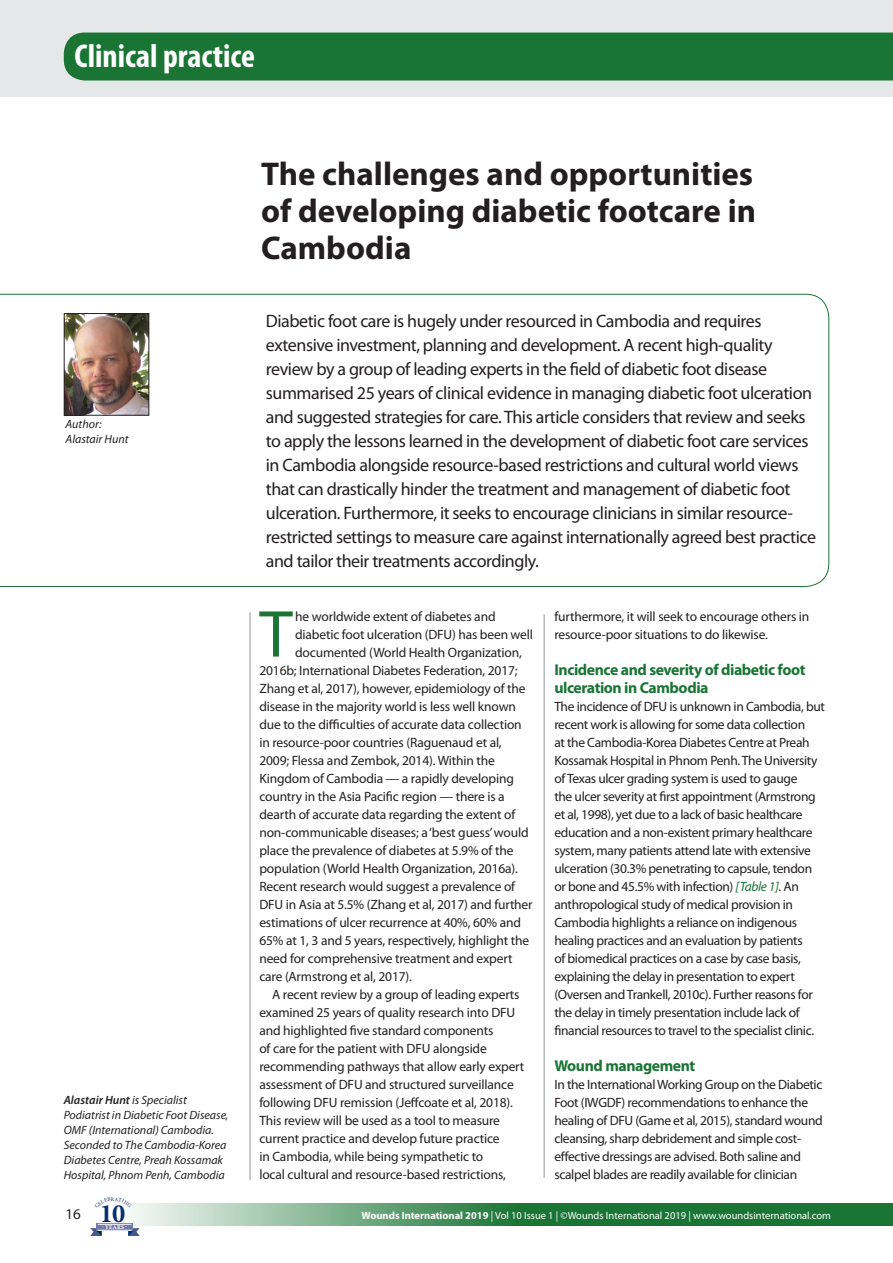
<style>
.page{position:relative;width:893px;height:1263px;background:#fff}
.page>*{position:absolute;margin:0;border:0;box-sizing:border-box;transform-origin:0 0}
.t1{font:66.9px "Myriad Pro";color:#1a7535}
.t2{font:700 condensed 33.15px "Myriad Pro";color:#fff}
.t3{font:700 33px/36.6px "Myriad Pro";color:#231f20;text-align:justify}
.t4{font:18px/24px "Myriad Pro";letter-spacing:-.025em;color:#231f20}
.t5{font:700 15.75px/18px "Myriad Pro";letter-spacing:-.025em;color:#1a7535}
.t6{font:15px "Myriad Pro";color:#231f20}
.t7{font:13.5px/18px "Myriad Pro";letter-spacing:-.02em;color:#231f20}
.t8{font:italic 12px/15px "Myriad Pro";color:#231f20}
.t9{font:10.5px "Myriad Pro";color:#fff}
.t10{font:700 5.85px "Minion Pro";letter-spacing:.04em;color:#fff}
.s1{font-style:italic;color:#1a7535}
.s2{font-weight:600}
.s3{font-family:"Minion Pro";font-weight:700;font-size:26.4px;color:#052d6f}
.s4{font-weight:700}
</style>
<div class="page">
<svg style="left:0;top:294px;width:829px;height:293px"></svg>
<div style="left:0;top:0;width:893px;height:97px;background:#e6e7e9"></div>
<div style="left:64px;top:33px;width:829px;height:48px;background:#1a7535"></div>
<hr style="left:544px;top:614px;width:1px;height:564px;background:#939598">
<img style="left:66px;top:315px;width:81px;height:98px">
<div style="left:64px;top:313px;width:85px;height:102px;border:1px solid #231f20"></div>
<hr style="left:250px;top:612px;width:1px;height:568px;background:#939598">
<svg style="left:96px;top:1203px;width:797px;height:23px;background:#569969"></svg>
<svg style="left:128px;top:1228px;width:12px;height:8px"></svg>
<svg style="left:97px;top:1223px;width:36px;height:8px"></svg>
<hr style="left:98px;top:1224px;width:33px;height:1px;background:#fff">
<hr style="left:98px;top:1230px;width:33px;height:1px;background:#fff">
<svg style="left:90px;top:1228px;width:12px;height:8px"></svg>
<svg style="left:96px;top:1203px;width:36px;height:5px"></svg>
<h2 class="t2" style="left:74px;top:35px;width:182px">Clinical practice</h2>
<p class="t8" style="left:66px;top:417px;width:65px">Author:<br>Alastair Hunt</p>
<h3 class="t3" style="left:261px;top:155px;width:496px">The challenges and opportunities of developing diabetic footcare in Cambodia</h3>
<p class="t4" style="left:266px;top:309px;width:552px">Diabetic foot care is hugely under resourced in Cambodia and requires extensive investment, planning and development. A recent high-quality review by a group of leading experts in the field of diabetic foot disease summarised 25 years of clinical evidence in managing diabetic foot ulceration and suggested strategies for care. This article considers that review and seeks to apply the lessons learned in the development of diabetic foot care services in Cambodia alongside resource-based restrictions and cultural world views that can drastically hinder the treatment and management of diabetic foot ulceration. Furthermore, it seeks to encourage clinicians in similar resource&shy;restricted settings to measure care against internationally agreed best practice and tailor their treatments accordingly.</p>
<h1 class="t1" style="left:259px;top:593px;width:35px">T</h1>
<p class="t7" style="left:295px;top:607px;width:202px">he worldwide extent of diabetes and</p>
<p class="t7" style="left:554px;top:607px;width:256px">furthermore, it will seek to encourage others in resource-poor situations to do likewise.</p>
<p class="t5" style="left:554px;top:660px;width:253px">Incidence and severity of diabetic foot ulceration in Cambodia</p>
<p class="t7" style="left:554px;top:697px;width:272px">The incidence of DFU is unknown in Cambodia, but recent work is allowing for some data collection<br>at the Cambodia-Korea Diabetes Centre at Preah Kossamak Hospital in Phnom Penh. The University of Texas ulcer grading system is used to gauge<br>the ulcer severity at first appointment (Armstrong et al, 1998), yet due to a lack of basic healthcare education and a non-existent primary healthcare system, many patients attend late with extensive ulceration (30.3% penetrating to capsule, tendon or bone and 45.5% with infection) <span class="s1">[Table 1]</span>. An anthropological study of medical provision in Cambodia highlights a reliance on indigenous healing practices and an evaluation by patients<br>of biomedical practices on a case by case basis, explaining the delay in presentation to expert (Oversen and Trankell, 2010c). Further reasons for the delay in timely presentation include lack of financial resources to travel to the specialist clinic.</p>
<p class="t5" style="left:554px;top:1056px;width:142px">Wound management</p>
<p class="t7" style="left:554px;top:1075px;width:270px">In the International Working Group on the Diabetic Foot (IWGDF) recommendations to enhance the healing of DFU (Game et al, 2015), standard wound cleansing, sharp debridement and simple cost&shy;effective dressings are advised. Both saline and scalpel blades are readily available for clinician</p>
<p class="t7" style="left:295px;top:625px;width:239px">diabetic foot ulceration (DFU) has been well</p>
<p class="t7" style="left:295px;top:643px;width:228px">documented (World Health Organization,</p>
<p class="t7" style="left:259px;top:661px;width:260px">2016b; International Diabetes Federation, 2017;</p>
<p class="t7" style="left:259px;top:679px;width:268px">Zhang et al, 2017), however, epidemiology of the</p>
<p class="t7" style="left:259px;top:697px;width:258px">disease in the majority world is less well known</p>
<p class="t7" style="left:259px;top:715px;width:264px">due to the difficulties of accurate data collection</p>
<p class="t7" style="left:259px;top:733px;width:244px">in resource-poor countries (Raguenaud et al,</p>
<p class="t7" style="left:259px;top:751px;width:237px">2009; Flessa and Zembok, 2014). Within the</p>
<p class="t7" style="left:259px;top:769px;width:256px">Kingdom of Cambodia — a rapidly developing</p>
<p class="t7" style="left:259px;top:787px;width:247px">country in the Asia Pacific region — there is a</p>
<p class="t7" style="left:259px;top:805px;width:257px">dearth of accurate data regarding the extent of</p>
<p class="t7" style="left:259px;top:823px;width:271px">non-communicable diseases; a ‘best guess’ would</p>
<p class="t7" style="left:259px;top:841px;width:256px">place the prevalence of diabetes at 5.9% of the</p>
<p class="t7" style="left:259px;top:859px;width:260px">population (World Health Organization, 2016a).</p>
<p class="t7" style="left:259px;top:877px;width:257px">Recent research would suggest a prevalence of</p>
<p class="t7" style="left:259px;top:895px;width:275px">DFU in Asia at 5.5% (Zhang et al, 2017) and further</p>
<p class="t7" style="left:259px;top:913px;width:263px">estimations of ulcer recurrence at 40%, 60% and</p>
<p class="t7" style="left:259px;top:931px;width:271px">65% at 1, 3 and 5 years, respectively, highlight the</p>
<p class="t7" style="left:259px;top:949px;width:255px">need for comprehensive treatment and expert</p>
<p class="t7" style="left:259px;top:967px;width:154px">care (Armstrong et al, 2017).</p>
<p class="t7" style="left:272px;top:985px;width:249px">A recent review by a group of leading experts</p>
<p class="t7" style="left:259px;top:1003px;width:257px">examined 25 years of quality research into DFU</p>
<p class="t7" style="left:259px;top:1021px;width:235px">and highlighted five standard components</p>
<p class="t7" style="left:259px;top:1039px;width:229px">of care for the patient with DFU alongside</p>
<p class="t7" style="left:259px;top:1057px;width:266px">recommending pathways that allow early expert</p>
<p class="t7" style="left:259px;top:1075px;width:256px">assessment of DFU and structured surveillance</p>
<p class="t7" style="left:259px;top:1093px;width:255px">following DFU remission (Jeffcoate et al, 2018).</p>
<p class="t7" style="left:259px;top:1111px;width:242px">This review will be used as a tool to measure</p>
<p class="t7" style="left:259px;top:1129px;width:242px">current practice and develop future practice</p>
<p class="t7" style="left:259px;top:1147px;width:225px">in Cambodia, while being sympathetic to</p>
<p class="t7" style="left:259px;top:1165px;width:248px">local cultural and resource-based restrictions,</p>
<p class="t8" style="left:64px;top:1092px;width:166px"><span class="s2">Alastair Hunt</span> is Specialist<br>Podiatrist in Diabetic Foot Disease,<br>OMF (International) Cambodia.<br>Seconded to The Cambodia-Korea<br>Diabetes Centre, Preah Kossamak<br>Hospital, Phnom Penh, Cambodia</p>
<p class="t6" style="left:66px;top:1204px;width:61px">16 <span class="s3">10</span></p>
<p class="t9" style="left:362px;top:1208px;width:471px"><span class="s4">Wounds International 2019</span> | Vol 10 Issue 1 | ©Wounds International 2019 | www.woundsinternational.com</p>
<p class="t10" style="left:102px;top:1223px;width:26px">. YEARS .</p>
</div>
